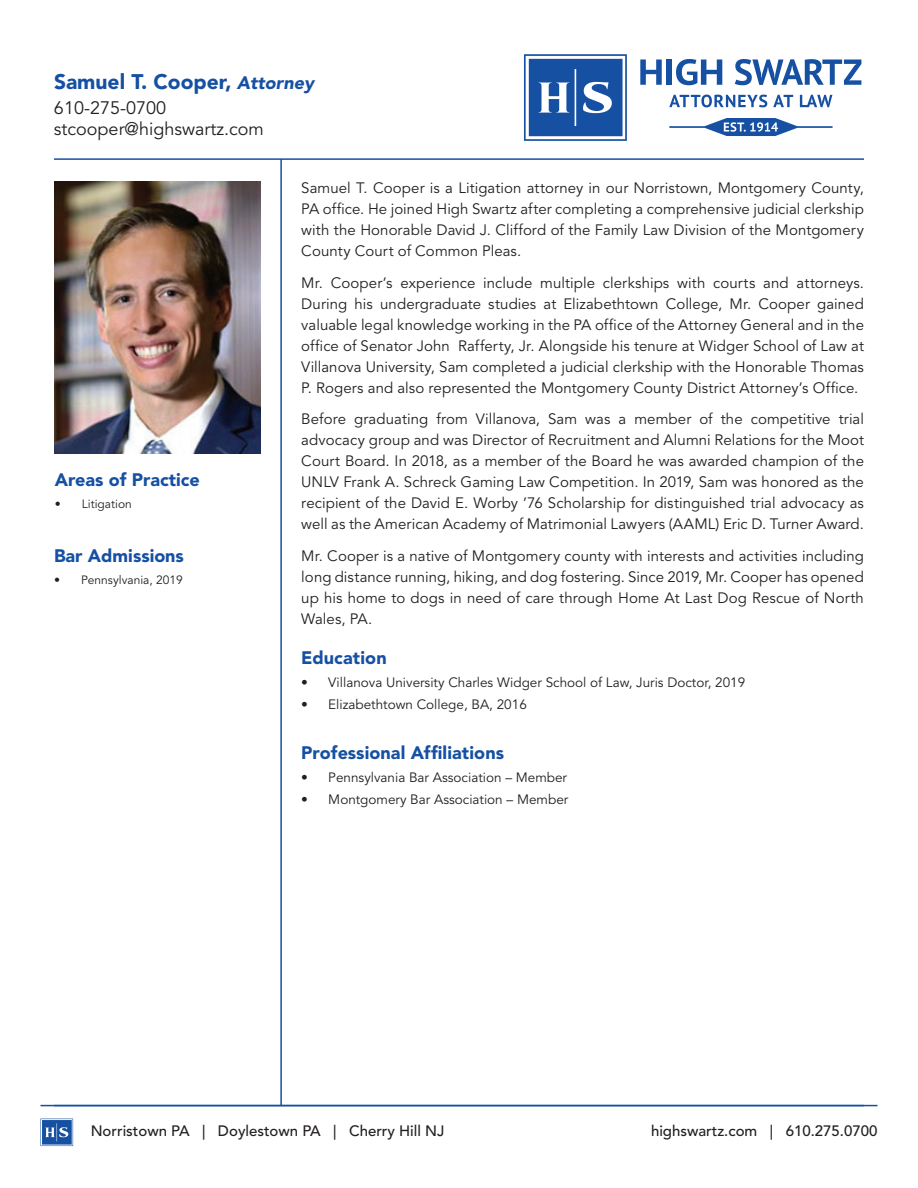
<style>
.page{position:relative;width:918px;height:1188px;background:#fff}
.page>*{position:absolute;margin:0;border:0;box-sizing:border-box;transform-origin:0 0}
.t1{font:900 21px "Avenir LT Std";color:#1650a3}
.t2{font:900 18px "Avenir LT Std";color:#1650a3}
.t3{font:18px/21.6px "Avenir LT Std";color:#231f20}
.t4{font:15px/21px "Avenir LT Std";letter-spacing:.005em;color:#231f20;text-align:justify}
.t5{font:500 15px "Avenir LT Std";color:#231f20}
.t6{font:13.5px "Avenir LT Std";color:#231f20}
.t7{font:12px "Avenir LT Std";color:#231f20}
.s1{font-style:italic;font-size:18px}
</style>
<div class="page">
<hr style="left:40px;top:1105px;width:838px;height:1px;background:#1650a3">
<svg style="left:40px;top:1119px;width:33px;height:27px"></svg>
<img style="left:54px;top:182px;width:206px;height:271px">
<hr style="left:54px;top:158px;width:810px;height:2px;background:#1650a3">
<hr style="left:280px;top:159px;width:2px;height:947px;background:#1650a3">
<svg style="left:524px;top:54px;width:103px;height:87px"></svg>
<svg style="left:640px;top:60px;width:22px;height:25px"></svg>
<div style="left:667px;top:60px;width:5px;height:25px;background:#1650a3"></div>
<svg style="left:676px;top:59px;width:46px;height:26px"></svg>
<svg style="left:735px;top:59px;width:126px;height:26px"></svg>
<svg style="left:669px;top:95px;width:98px;height:12px"></svg>
<svg style="left:773px;top:95px;width:20px;height:12px"></svg>
<svg style="left:800px;top:95px;width:32px;height:12px"></svg>
<svg style="left:669px;top:118px;width:164px;height:18px"></svg>
<h1 class="t1" style="left:54px;top:69px;width:262px">Samuel T. Cooper, <span class="s1">Attorney</span></h1>
<p class="t3" style="left:54px;top:97px;width:211px">610-275-0700 stcooper@highswartz.com</p>
<p class="t2" style="left:55px;top:469px;width:146px">Areas of Practice</p>
<p class="t7" style="left:55px;top:496px;width:78px">• Litigation</p>
<p class="t2" style="left:54px;top:545px;width:131px">Bar Admissions</p>
<p class="t7" style="left:54px;top:573px;width:130px">• Pennsylvania, 2019</p>
<p class="t4" style="left:301px;top:178px;width:564px">Samuel T. Cooper is a Litigation attorney in our Norristown, Montgomery County, PA office. He joined High Swartz after completing a comprehensive judicial clerkship with the Honorable David J. Clifford of the Family Law Division of the Montgomery County Court of Common Pleas.</p>
<p class="t4" style="left:301px;top:272px;width:564px">Mr. Cooper’s experience include multiple clerkships with courts and attorneys.<br>During his undergraduate studies at Elizabethtown College, Mr. Cooper gained valuable legal knowledge working in the PA office of the Attorney General and in the office of Senator John Rafferty, Jr. Alongside his tenure at Widger School of Law at Villanova University, Sam completed a judicial clerkship with the Honorable Thomas P. Rogers and also represented the Montgomery County District Attorney’s Office.</p>
<p class="t4" style="left:301px;top:409px;width:564px">Before graduating from Villanova, Sam was a member of the competitive trial advocacy group and was Director of Recruitment and Alumni Relations for the Moot Court Board. In 2018, as a member of the Board he was awarded champion of the UNLV Frank A. Schreck Gaming Law Competition. In 2019, Sam was honored as the recipient of the David E. Worby ’76 Scholarship for distinguished trial advocacy as well as the American Academy of Matrimonial Lawyers (AAML) Eric D. Turner Award.</p>
<p class="t4" style="left:301px;top:546px;width:564px">Mr. Cooper is a native of Montgomery county with interests and activities including long distance running, hiking, and dog fostering. Since 2019, Mr. Cooper has opened up his home to dogs in need of care through Home At Last Dog Rescue of North Wales, PA.</p>
<p class="t2" style="left:301px;top:647px;width:87px">Education</p>
<p class="t6" style="left:301px;top:675px;width:445px">• Villanova University Charles Widger School of Law, Juris Doctor, 2019</p>
<p class="t6" style="left:301px;top:696px;width:227px">• Elizabethtown College, BA, 2016</p>
<p class="t2" style="left:301px;top:742px;width:204px">Professional Affiliations</p>
<p class="t6" style="left:301px;top:770px;width:267px">• Pennsylvania Bar Association – Member</p>
<p class="t6" style="left:301px;top:791px;width:269px">• Montgomery Bar Association – Member</p>
<p class="t5" style="left:91px;top:1122px;width:355px">Norristown PA | Doylestown PA | Cherry Hill NJ</p>
<p class="t5" style="left:651px;top:1122px;width:228px">highswartz.com | 610.275.0700</p>
</div>
